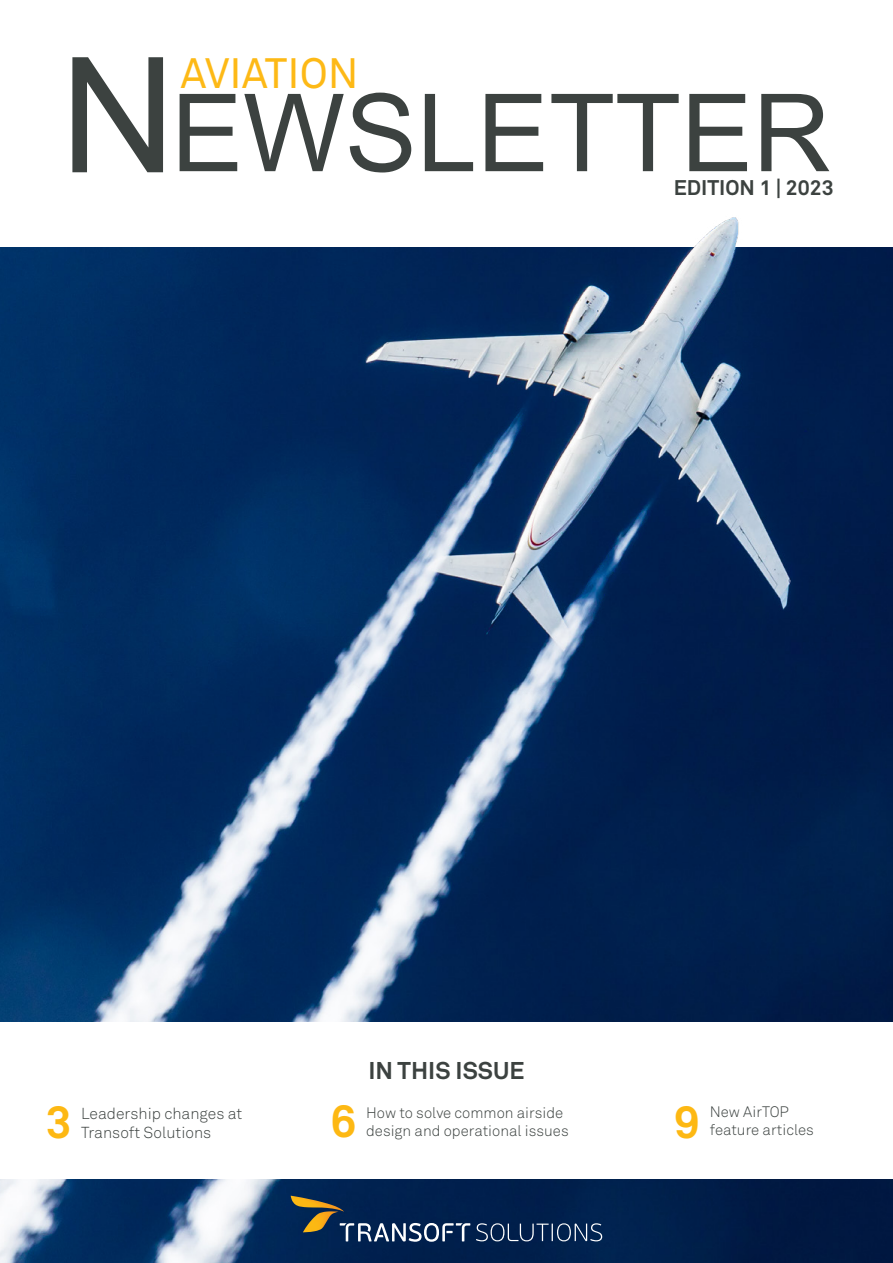
<style>
.page{position:relative;width:893px;height:1263px;background:#fff}
.page>*{position:absolute;margin:0;border:0;box-sizing:border-box;transform-origin:0 0}
.t1{font:107.85px "Arial";color:#3c4240}
.t2{font:700 45.3px "Akkurat Pro";color:#fdb813}
.t3{font:42px "Akkurat Pro";color:#fdb916}
.t4{font:700 24px "Akkurat Pro";color:#3c4240}
.t5{font:700 21px "Akkurat Pro";color:#3c4240}
.t6{font:300 15.75px/18.9px "Akkurat Pro";color:#3c4240}
.t7{font:300 15px/18px "Akkurat Pro";color:#3c4240}
.s1{font-size:160.65px}
</style>
<div class="page">
<img style="left:0;top:217px;width:893px;height:1046px">
<h1 class="t1" style="left:60px;top:59px;width:772px"><span class="s1">N</span>EWSLETTER</h1>
<h3 class="t3" style="left:180px;top:49px;width:180px">AVIATION</h3>
<h3 class="t5" style="left:674px;top:175px;width:161px">EDITION 1 | 2023</h3>
<h3 class="t4" style="left:368px;top:1056px;width:157px">IN THIS ISSUE</h3>
<h2 class="t2" style="left:46px;top:1094px;width:27px">3</h2>
<h2 class="t2" style="left:331px;top:1093px;width:27px">6</h2>
<h2 class="t2" style="left:674px;top:1094px;width:27px">9</h2>
<p class="t7" style="left:366px;top:1104px;width:204px">How to solve common airside design and operational issues</p>
<p class="t6" style="left:81px;top:1104px;width:163px">Leadership changes at<br>Transoft Solutions</p>
<p class="t7" style="left:710px;top:1103px;width:106px">New AirTOP feature articles</p>
</div>
